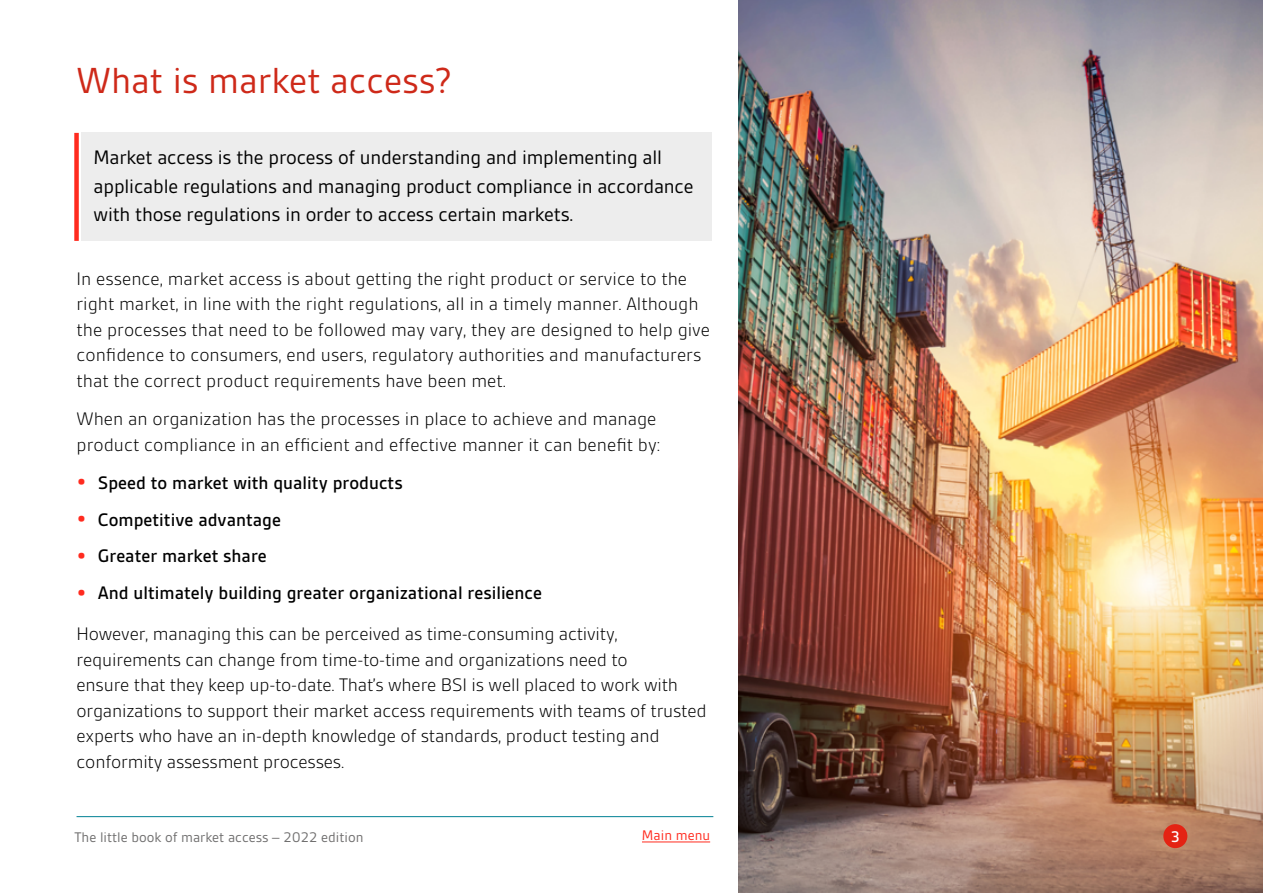
<style>
.page{position:relative;width:1263px;height:893px;background:#fff}
.page>*{position:absolute;margin:0;border:0;box-sizing:border-box;transform-origin:0 0}
.t1{font:39px "BSI Gesta";color:#ce2919}
.t2{font:21px/28.5px "BSI Gesta";letter-spacing:-.01em;color:#000}
.t3{font:300 19.5px/25.5px "BSI Gesta";color:#000}
.t4{font:500 19.5px "BSI Gesta";color:#000}
.t5{font:500 16.65px "BSI Gesta";color:#fff}
.t6{font:15px "BSI Gesta";color:#706f6f}
.t7{font:15px "BSI Gesta";color:#ff2b1f}
.s1{font-weight:700;font-size:25.5px;color:#ff2b1f}
.s2{font-weight:500}
</style>
<div class="page">
<img style="left:739px;top:0;width:524px;height:893px">
<div style="left:81px;top:133px;width:630px;height:108px;background:#ededed"></div>
<div style="left:74px;top:133px;width:5px;height:108px;background:#ff2b1f"></div>
<div style="left:1163px;top:824px;width:24px;height:24px;background:#e42313;border-radius:50%"></div>
<hr style="left:77px;top:816px;width:636px;height:1px;background:#008193">
<hr style="left:642px;top:842px;width:68px;height:1px;background:#ff2b1f">
<h1 class="t1" style="left:77px;top:60px;width:377px">What is market access?</h1>
<p class="t2" style="left:94px;top:143px;width:601px">Market access is the process of understanding and implementing all applicable regulations and managing product compliance in accordance with those regulations in order to access certain markets.</p>
<p class="t3" style="left:77px;top:266px;width:635px">In essence, market access is about getting the right product or service to the right market, in line with the right regulations, all in a timely manner. Although the processes that need to be followed may vary, they are designed to help give confidence to consumers, end users, regulatory authorities and manufacturers that the correct product requirements have been met.</p>
<p class="t3" style="left:77px;top:406px;width:585px">When an organization has the processes in place to achieve and manage product compliance in an efficient and effective manner it can benefit by:</p>
<p class="t4" style="left:77px;top:472px;width:328px"><span class="s1">•</span> Speed to market with quality products</p>
<p class="t4" style="left:77px;top:509px;width:206px"><span class="s1">•</span> Competitive advantage</p>
<p class="t4" style="left:77px;top:546px;width:192px"><span class="s1">•</span> Greater market share</p>
<p class="t3" style="left:77px;top:572px;width:543px;line-height:41px"><span class="s1">•</span> <span class="s2">And ultimately building greater organizational resilience<br></span>However, managing this can be perceived as time-consuming activity,</p>
<p class="t3" style="left:77px;top:647px;width:632px">requirements can change from time-to-time and organizations need to<br>ensure that they keep up-to-date. That’s where BSI is well placed to work with organizations to support their market access requirements with teams of trusted experts who have an in-depth knowledge of standards, product testing and conformity assessment processes.</p>
<p class="t6" style="left:74px;top:829px;width:291px">The little book of market access – 2022 edition</p>
<p class="t5" style="left:1171px;top:828px;width:10px">3</p>
<p class="t7" style="left:642px;top:828px;width:70px">Main menu</p>
</div>
